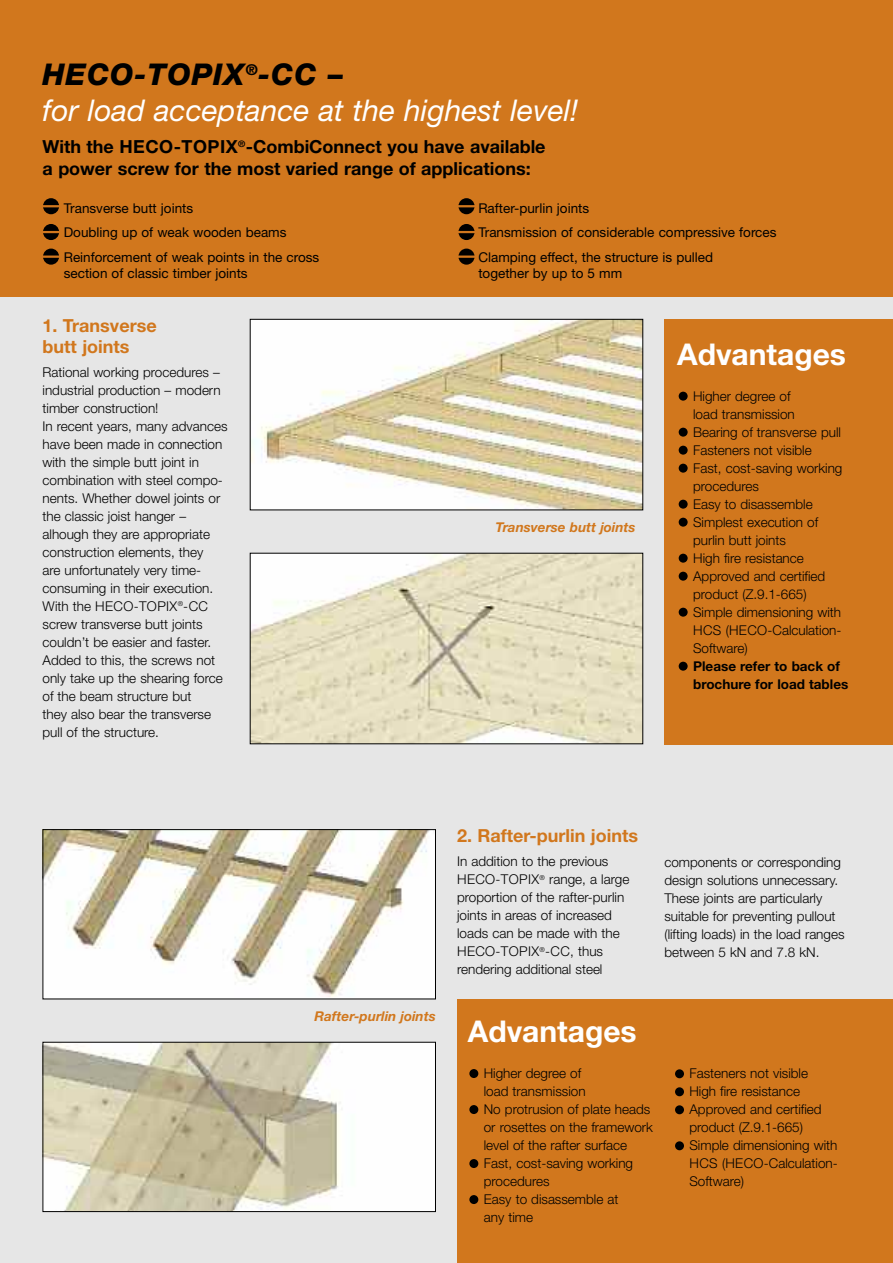
<style>
.page{position:relative;width:893px;height:1263px;background:#fff}
.page>*{position:absolute;margin:0;border:0;box-sizing:border-box;transform-origin:0 0}
.t1{font:italic 30px/36px "Helvetica Neue";color:#fff}
.t2{font:700 30px "Helvetica Neue";color:#fff}
.t3{font:700 18px/21.6px "Helvetica Neue";color:#000}
.t4{font:700 18px/21px "Helvetica Neue";color:#d1771d}
.t5{font:300 13.5px/18px "Helvetica Neue";color:#000}
.t6{font:13.5px/24.8px "Helvetica Neue";color:#000}
.t7{font:700 13.5px/18px "Helvetica Neue";color:#000}
.t8{font:italic 700 13.5px "Helvetica Neue";color:#d1771d}
.s1{font-weight:800;color:#000}
</style>
<div class="page">
<div style="left:0;top:129px;width:893px;height:1134px;background:#e6e6e6"></div>
<div style="left:457px;top:999px;width:436px;height:264px;background:#d1771d"></div>
<div style="left:675px;top:1141px;width:9px;height:9px;background:#000;border-radius:50%"></div>
<div style="left:675px;top:1105px;width:9px;height:9px;background:#000;border-radius:50%"></div>
<div style="left:675px;top:1087px;width:9px;height:9px;background:#000;border-radius:50%"></div>
<div style="left:675px;top:1069px;width:9px;height:9px;background:#000;border-radius:50%"></div>
<div style="left:469px;top:1195px;width:9px;height:9px;background:#000;border-radius:50%"></div>
<div style="left:469px;top:1159px;width:9px;height:9px;background:#000;border-radius:50%"></div>
<div style="left:469px;top:1105px;width:9px;height:9px;background:#000;border-radius:50%"></div>
<div style="left:469px;top:1069px;width:9px;height:9px;background:#000;border-radius:50%"></div>
<img style="left:45px;top:831px;width:389px;height:166px">
<div style="left:43px;top:829px;width:393px;height:170px;border:1px solid #000"></div>
<img style="left:45px;top:1044px;width:389px;height:166px">
<div style="left:43px;top:1042px;width:393px;height:170px;border:1px solid #000"></div>
<div style="left:664px;top:319px;width:229px;height:425px;background:#d1771d"></div>
<div style="left:0;top:0;width:893px;height:297px;background:#d1771d"></div>
<div style="left:679px;top:662px;width:9px;height:9px;background:#000;border-radius:50%"></div>
<div style="left:679px;top:428px;width:9px;height:9px;background:#000;border-radius:50%"></div>
<div style="left:679px;top:608px;width:9px;height:9px;background:#000;border-radius:50%"></div>
<div style="left:679px;top:572px;width:9px;height:9px;background:#000;border-radius:50%"></div>
<div style="left:679px;top:554px;width:9px;height:9px;background:#000;border-radius:50%"></div>
<div style="left:679px;top:518px;width:9px;height:9px;background:#000;border-radius:50%"></div>
<div style="left:679px;top:500px;width:9px;height:9px;background:#000;border-radius:50%"></div>
<div style="left:679px;top:464px;width:9px;height:9px;background:#000;border-radius:50%"></div>
<div style="left:679px;top:446px;width:9px;height:9px;background:#000;border-radius:50%"></div>
<div style="left:679px;top:392px;width:9px;height:9px;background:#000;border-radius:50%"></div>
<img style="left:252px;top:321px;width:389px;height:187px">
<div style="left:250px;top:319px;width:393px;height:191px;border:1px solid #000"></div>
<img style="left:252px;top:555px;width:389px;height:187px">
<div style="left:43px;top:249px;width:16px;height:16px;background:#000;border-radius:50%"></div>
<hr style="left:40px;top:255px;width:20px;height:3px;background:#d1771d">
<svg style="left:43px;top:224px;width:16px;height:16px"></svg>
<hr style="left:40px;top:231px;width:20px;height:2px;background:#d1771d">
<svg style="left:43px;top:198px;width:16px;height:16px"></svg>
<hr style="left:40px;top:205px;width:20px;height:2px;background:#d1771d">
<div style="left:458px;top:249px;width:17px;height:16px;background:#000;border-radius:50%"></div>
<hr style="left:455px;top:255px;width:20px;height:3px;background:#d1771d">
<svg style="left:458px;top:224px;width:17px;height:16px"></svg>
<hr style="left:455px;top:231px;width:20px;height:2px;background:#d1771d">
<svg style="left:458px;top:198px;width:17px;height:16px"></svg>
<hr style="left:455px;top:205px;width:20px;height:2px;background:#d1771d">
<h1 class="t1" style="left:43px;top:59px;width:537px"><span class="s1">HECO-TOPIX</span><sup>®</sup><span class="s1">-CC –<br></span>for load acceptance at the highest level!</h1>
<h2 class="t3" style="left:43px;top:138px;width:505px">With the HECO-TOPIX<sup>®</sup>-CombiConnect you have available a power screw for the most varied range of applications:</h2>
<p class="t6" style="left:64px;top:197px;width:257px">Transverse butt joints<br>Doubling up of weak wooden beams<br>Reinforcement of weak points in the cross</p>
<p class="t6" style="left:64px;top:262px;width:185px">section of classic timber joints</p>
<p class="t6" style="left:478px;top:197px;width:300px">Rafter-purlin joints<br>Transmission of considerable compressive forces<br>Clamping effect, the structure is pulled</p>
<p class="t6" style="left:478px;top:262px;width:145px">together by up to 5 mm</p>
<h2 class="t4" style="left:43px;top:316px;width:116px">1. Transverse butt joints</h2>
<p class="t5" style="left:43px;top:365px;width:187px">Rational working procedures – industrial production – modern timber construction!<br>In recent years, many advances have been made in connection with the simple butt joint in combination with steel compo&shy;nents. Whether dowel joints or the classic joist hanger – alhough they are appropriate construction elements, they<br>are unfortunately very time&shy;consuming in their execution.<br>With the HECO-TOPIX<sup>®</sup>-CC screw transverse butt joints couldn’t be easier and faster.<br>Added to this, the screws not only take up the shearing force of the beam structure but<br>they also bear the transverse pull of the structure.</p>
<p class="t8" style="left:495px;top:522px;width:142px">Transverse butt joints</p>
<h1 class="t2" style="left:677px;top:343px;width:170px">Advantages</h1>
<p class="t5" style="left:693px;top:388px;width:151px">Higher degree of<br>load transmission<br>Bearing of transverse pull<br>Fasteners not visible<br>Fast, cost-saving working procedures<br>Easy to disassemble<br>Simplest execution of purlin butt joints<br>High fire resistance<br>Approved and certified product (Z.9.1-665)<br>Simple dimensioning with<br>HCS (HECO-Calculation-<br>Software)</p>
<p class="t7" style="left:693px;top:658px;width:157px">Please refer to back of brochure for load tables</p>
<p class="t8" style="left:314px;top:1011px;width:123px">Rafter-purlin joints</p>
<h2 class="t4" style="left:457px;top:827px;width:183px">2. Rafter-purlin joints</h2>
<p class="t5" style="left:457px;top:854px;width:174px">In addition to the previous<br>HECO-TOPIX<sup>®</sup> range, a large proportion of the rafter-purlin joints in areas of increased loads can be made with the<br>HECO-TOPIX<sup>®</sup>-CC, thus rendering additional steel</p>
<p class="t5" style="left:664px;top:854px;width:182px">components or corresponding design solutions unnecessary.<br>These joints are particularly suitable for preventing pullout (lifting loads) in the load ranges between 5 kN and 7.8 kN.</p>
<h1 class="t2" style="left:468px;top:1020px;width:170px">Advantages</h1>
<p class="t5" style="left:484px;top:1065px;width:171px">Higher degree of<br>load transmission<br>No protrusion of plate heads or rosettes on the framework level of the rafter surface<br>Fast, cost-saving working procedures<br>Easy to disassemble at<br>any time</p>
<p class="t5" style="left:689px;top:1066px;width:150px">Fasteners not visible<br>High fire resistance<br>Approved and certified product (Z.9.1-665)<br>Simple dimensioning with<br>HCS (HECO-Calculation-<br>Software)</p>
</div>
